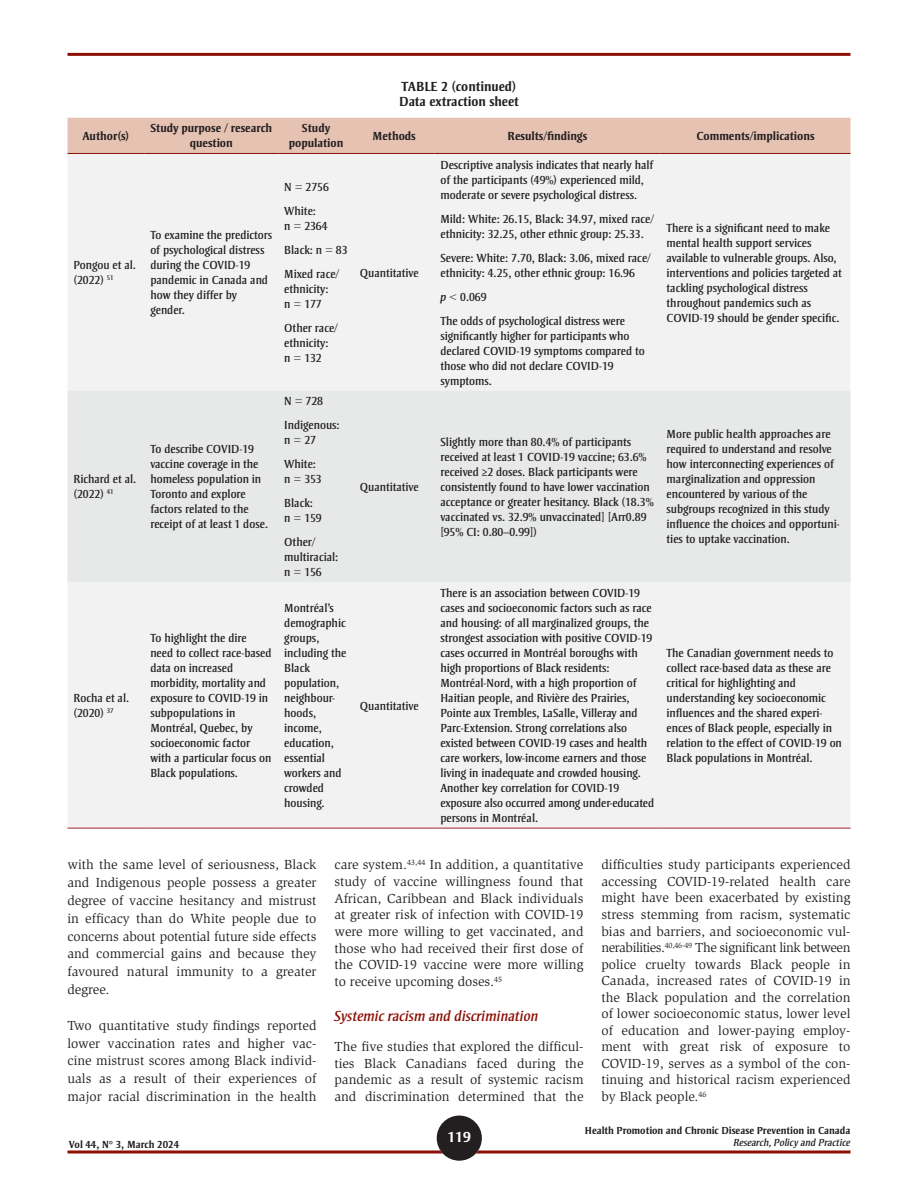
<style>
.page{position:relative;width:918px;height:1188px;background:#fff}
.page>*{position:absolute;margin:0;border:0;box-sizing:border-box;transform-origin:0 0}
.t1{font:italic 15px "Strayhorn MT Std";color:#8c0f05}
.t2{font:700 15px "Strayhorn MT Std";color:#fff}
.BODY{font:13.5px/16.5px "Slimbach Std";color:#231f20;text-align:justify}
.Tableau_titre{font:700 13.5px/15px "Strayhorn MT Std";color:#231f20}
.Tableau_Body{font:12px/15px "Strayhorn MT Std";color:#231f20}
.Tableau_titre_de_colonne{font:700 12px/15px "Strayhorn MT Std";color:#231f20;text-align:center}
.t3{font:700 10.5px "Strayhorn MT Std";color:#231f20}
.t4{font:italic 10.5px "Strayhorn MT Std";color:#231f20}
.s1{font-style:italic}
</style>
<div class="page">
<hr style="left:68px;top:53px;width:782px;height:3px;background:#8c0f05">
<svg style="left:68px;top:1150px;width:782px;height:4px;background:#a84a43"></svg>
<div style="left:437px;top:1116px;width:45px;height:45px;background:#231f20;border-radius:50%"></div>
<div style="left:68px;top:118px;width:783px;height:35px;background:#e5c2b2"></div>
<div style="left:68px;top:154px;width:783px;height:674px;background:#f2f2f3"></div>
<div style="left:68px;top:391px;width:783px;height:191px;background:#e7e8e8"></div>
<hr style="left:68px;top:153px;width:76px;height:1px;background:#8c0f05">
<hr style="left:144px;top:153px;width:134px;height:1px;background:#8c0f05">
<hr style="left:278px;top:153px;width:76px;height:1px;background:#8c0f05">
<hr style="left:354px;top:153px;width:80px;height:1px;background:#8c0f05">
<hr style="left:434px;top:153px;width:227px;height:1px;background:#8c0f05">
<hr style="left:661px;top:153px;width:190px;height:1px;background:#8c0f05">
<hr style="left:68px;top:828px;width:76px;height:1px;background:#a32529">
<hr style="left:144px;top:828px;width:134px;height:1px;background:#a32529">
<hr style="left:278px;top:828px;width:76px;height:1px;background:#a32529">
<hr style="left:354px;top:828px;width:80px;height:1px;background:#a32529">
<hr style="left:434px;top:828px;width:227px;height:1px;background:#a32529">
<hr style="left:661px;top:828px;width:190px;height:1px;background:#a32529">
<p class="Tableau_titre" style="left:399px;top:79px;width:121px">TABLE 2 (continued)<br>Data extraction sheet</p>
<p class="Tableau_titre_de_colonne" style="left:82px;top:128px;width:48px">Author(s)</p>
<p class="Tableau_titre_de_colonne" style="left:150px;top:121px;width:123px">Study purpose / research question</p>
<p class="Tableau_titre_de_colonne" style="left:289px;top:121px;width:56px">Study population</p>
<p class="Tableau_titre_de_colonne" style="left:372px;top:128px;width:45px">Methods</p>
<p class="Tableau_titre_de_colonne" style="left:508px;top:128px;width:81px">Results/findings</p>
<p class="Tableau_titre_de_colonne" style="left:697px;top:128px;width:120px">Comments/implications</p>
<p class="Tableau_Body" style="left:74px;top:258px;width:64px">Pongou et al. (2022) <sup>51</sup></p>
<p class="Tableau_Body" style="left:74px;top:472px;width:64px">Richard et al. (2022) <sup>41</sup></p>
<p class="Tableau_Body" style="left:74px;top:691px;width:57px">Rocha et al. (2020) <sup>37</sup></p>
<p class="Tableau_Body" style="left:150px;top:228px;width:123px">To examine the predictors of psychological distress during the COVID-19 pandemic in Canada and how they differ by gender.</p>
<p class="Tableau_Body" style="left:284px;top:180px;width:46px">N = 2756</p>
<p class="Tableau_Body" style="left:284px;top:204px;width:45px">White:<br>n = 2364</p>
<p class="Tableau_Body" style="left:284px;top:243px;width:65px">Black: n = 83</p>
<p class="Tableau_Body" style="left:284px;top:267px;width:57px">Mixed race/ ethnicity:<br>n = 177</p>
<p class="Tableau_Body" style="left:284px;top:321px;width:55px">Other race/ ethnicity: n = 132</p>
<p class="Tableau_Body" style="left:360px;top:265px;width:60px">Quantitative</p>
<p class="Tableau_Body" style="left:150px;top:442px;width:119px">To describe COVID-19 vaccine coverage in the homeless population in<br>Toronto and explore factors related to the receipt of at least 1 dose.</p>
<p class="Tableau_Body" style="left:150px;top:631px;width:123px">To highlight the dire need to collect race-based data on increased morbidity, mortality and exposure to COVID-19 in subpopulations in<br>Montréal, Quebec, by socioeconomic factor with a particular focus on<br>Black populations.</p>
<p class="Tableau_Body" style="left:284px;top:394px;width:40px">N = 728</p>
<p class="Tableau_Body" style="left:284px;top:418px;width:57px">Indigenous: n = 27</p>
<p class="Tableau_Body" style="left:284px;top:457px;width:39px">White: n = 353</p>
<p class="Tableau_Body" style="left:284px;top:496px;width:39px">Black: n = 159</p>
<p class="Tableau_Body" style="left:284px;top:535px;width:56px">Other/ multiracial: n = 156</p>
<p class="Tableau_Body" style="left:284px;top:601px;width:64px">Montréal’s demographic groups, including the<br>Black population, neighbour&shy;hoods, income, education, essential workers and crowded housing.</p>
<p class="Tableau_Body" style="left:360px;top:479px;width:60px">Quantitative</p>
<p class="Tableau_Body" style="left:360px;top:698px;width:60px">Quantitative</p>
<p class="Tableau_Body" style="left:440px;top:157px;width:214px">Descriptive analysis indicates that nearly half of the participants (49%) experienced mild, moderate or severe psychological distress.</p>
<p class="Tableau_Body" style="left:440px;top:211px;width:215px">Mild: White: 26.15, Black: 34.97, mixed race/ ethnicity: 32.25, other ethnic group: 25.33.</p>
<p class="Tableau_Body" style="left:440px;top:250px;width:212px">Severe: White: 7.70, Black: 3.06, mixed race/ ethnicity: 4.25, other ethnic group: 16.96</p>
<p class="Tableau_Body" style="left:440px;top:289px;width:48px"><span class="s1">p</span> &lt; 0.069</p>
<p class="Tableau_Body" style="left:440px;top:313px;width:206px">The odds of psychological distress were significantly higher for participants who declared COVID-19 symptoms compared to those who did not declare COVID-19 symptoms.</p>
<p class="Tableau_Body" style="left:667px;top:220px;width:177px">There is a significant need to make mental health support services available to vulnerable groups. Also, interventions and policies targeted at tackling psychological distress throughout pandemics such as COVID-19 should be gender specific.</p>
<p class="Tableau_Body" style="left:440px;top:434px;width:215px">Slightly more than 80.4% of participants received at least 1 COVID-19 vaccine; 63.6% received ≥2 doses. Black participants were consistently found to have lower vaccination acceptance or greater hesitancy. Black (18.3% vaccinated vs. 32.9% unvaccinated] [Arr0.89 [95% CI: 0.80–0.99])</p>
<p class="Tableau_Body" style="left:667px;top:427px;width:175px">More public health approaches are required to understand and resolve how interconnecting experiences of marginalization and oppression encountered by various of the subgroups recognized in this study influence the choices and opportuni&shy;ties to uptake vaccination.</p>
<p class="Tableau_Body" style="left:440px;top:586px;width:215px">There is an association between COVID-19 cases and socioeconomic factors such as race and housing: of all marginalized groups, the strongest association with positive COVID-19 cases occurred in Montréal boroughs with high proportions of Black residents:<br>Montréal-Nord, with a high proportion of Haitian people, and Rivière des Prairies, Pointe aux Trembles, LaSalle, Villeray and Parc-Extension. Strong correlations also existed between COVID-19 cases and health care workers, low-income earners and those living in inadequate and crowded housing.<br>Another key correlation for COVID-19 exposure also occurred among under-educated persons in Montréal.</p>
<p class="Tableau_Body" style="left:667px;top:646px;width:177px">The Canadian government needs to collect race-based data as these are critical for highlighting and understanding key socioeconomic influences and the shared experi&shy;ences of Black people, especially in relation to the effect of COVID-19 on Black populations in Montréal.</p>
<p class="BODY" style="left:68px;top:856px;width:251px;line-height:17.9px">with the same level of seriousness, Black and Indigenous people possess a greater degree of vaccine hesitancy and mistrust in efficacy than do White people due to concerns about potential future side effects and commercial gains and because they favoured natural immunity to a greater degree.</p>
<p class="BODY" style="left:68px;top:1016px;width:251px;line-height:17.9px">Two quantitative study findings reported lower vaccination rates and higher vac&shy;cine mistrust scores among Black individ&shy;uals as a result of their experiences of major racial discrimination in the health</p>
<p class="BODY" style="left:334px;top:857px;width:251px">care system.<sup>43,44</sup> In addition, a quantitative study of vaccine willingness found that African, Caribbean and Black individuals at greater risk of infection with COVID-19 were more willing to get vaccinated, and those who had received their first dose of the COVID-19 vaccine were more willing to receive upcoming doses.<sup>45</sup></p>
<h3 class="t1" style="left:334px;top:1007px;width:205px">Systemic racism and discrimination</h3>
<p class="BODY" style="left:334px;top:1038px;width:251px">The five studies that explored the difficul&shy;ties Black Canadians faced during the pandemic as a result of systemic racism and discrimination determined that the</p>
<p class="BODY" style="left:602px;top:857px;width:251px">difficulties study participants experienced accessing COVID-19-related health care might have been exacerbated by existing stress stemming from racism, systematic bias and barriers, and socioeconomic vul&shy;nerabilities.<sup>40,46-49</sup> The significant link between police cruelty towards Black people in Canada, increased rates of COVID-19 in the Black population and the correlation of lower socioeconomic status, lower level of education and lower-paying employ&shy;ment with great risk of exposure to COVID-19, serves as a symbol of the con&shy;tinuing and historical racism experienced by Black people.<sup>46</sup></p>
<p class="t3" style="left:585px;top:1125px;width:267px">Health Promotion and Chronic Disease Prevention in Canada</p>
<p class="t2" style="left:447px;top:1128px;width:25px">119</p>
<p class="t3" style="left:69px;top:1138px;width:112px">Vol 44, N° 3, March 2024</p>
<p class="t4" style="left:733px;top:1137px;width:119px">Research, Policy and Practice</p>
</div>
